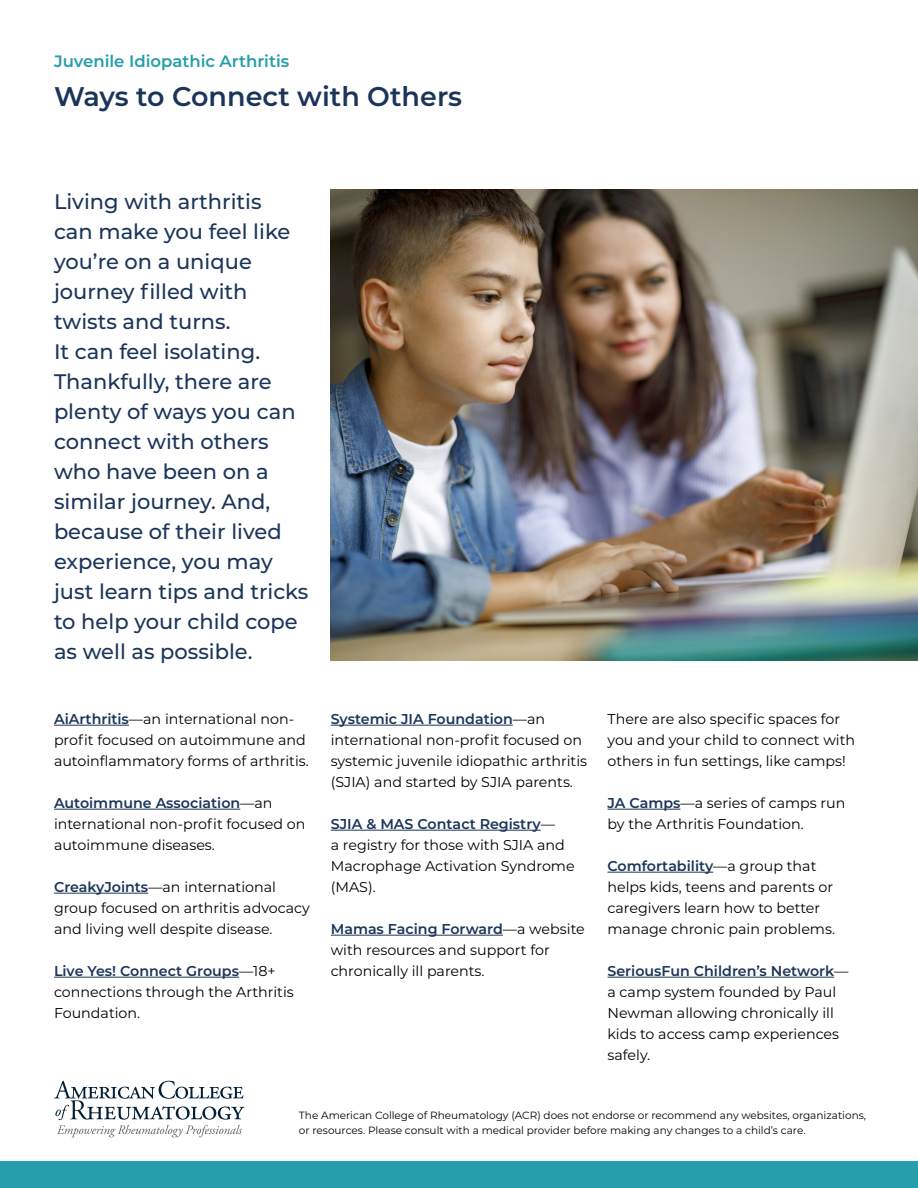
<style>
.page{position:relative;width:918px;height:1188px;background:#fff}
.page>*{position:absolute;margin:0;border:0;box-sizing:border-box;transform-origin:0 0}
.t1{font:600 27px "Montserrat";color:#1b355a}
.t2{font:500 21px/30px "Montserrat";color:#1b355a}
.t3{font:600 16.5px "Montserrat";color:#269eac}
.t4{font:14.25px/21px "Montserrat";color:#000}
.t5{font:10.5px/15px "Montserrat";color:#000}
.s1{font-weight:600;color:#1b355a}
</style>
<div class="page">
<svg style="left:54px;top:1081px;width:190px;height:56px"></svg>
<div style="left:0;top:1161px;width:918px;height:27px;background:#269eac"></div>
<hr style="left:54px;top:725px;width:75px;height:1px;background:#1b355a">
<hr style="left:54px;top:809px;width:186px;height:1px;background:#1b355a">
<hr style="left:54px;top:893px;width:94px;height:1px;background:#1b355a">
<hr style="left:54px;top:977px;width:185px;height:1px;background:#1b355a">
<hr style="left:331px;top:725px;width:182px;height:1px;background:#1b355a">
<hr style="left:331px;top:830px;width:210px;height:1px;background:#1b355a">
<hr style="left:331px;top:935px;width:172px;height:1px;background:#1b355a">
<hr style="left:608px;top:809px;width:72px;height:1px;background:#1b355a">
<hr style="left:608px;top:872px;width:105px;height:1px;background:#1b355a">
<hr style="left:608px;top:977px;width:226px;height:1px;background:#1b355a">
<img style="left:331px;top:189px;width:587px;height:472px">
<p class="t3" style="left:54px;top:49px;width:237px">Juvenile Idiopathic Arthritis</p>
<h1 class="t1" style="left:54px;top:78px;width:410px">Ways to Connect with Others</h1>
<p class="t2" style="left:54px;top:186px;width:256px">Living with arthritis<br>can make you feel like you’re on a unique journey filled with twists and turns.<br>It can feel isolating.<br>Thankfully, there are plenty of ways you can connect with others who have been on a similar journey. And, because of their lived experience, you may just learn tips and tricks to help your child cope as well as possible.</p>
<p class="t4" style="left:54px;top:708px;width:256px"><span class="s1">AiArthritis</span>—an international non&shy;profit focused on autoimmune and autoinflammatory forms of arthritis.</p>
<p class="t4" style="left:54px;top:792px;width:253px"><span class="s1">Autoimmune Association</span>—an international non-profit focused on autoimmune diseases.</p>
<p class="t4" style="left:54px;top:876px;width:257px"><span class="s1">CreakyJoints</span>—an international group focused on arthritis advocacy and living well despite disease.</p>
<p class="t4" style="left:54px;top:960px;width:241px"><span class="s1">Live Yes! Connect Groups</span>—18+ connections through the Arthritis<br>Foundation.</p>
<p class="t4" style="left:331px;top:708px;width:258px"><span class="s1">Systemic JIA Foundation</span>—an international non-profit focused on systemic juvenile idiopathic arthritis (SJIA) and started by SJIA parents.</p>
<p class="t4" style="left:331px;top:813px;width:246px"><span class="s1">SJIA &amp; MAS Contact Registry</span>—<br>a registry for those with SJIA and<br>Macrophage Activation Syndrome (MAS).</p>
<p class="t4" style="left:331px;top:918px;width:256px"><span class="s1">Mamas Facing Forward</span>—a website with resources and support for chronically ill parents.</p>
<p class="t4" style="left:608px;top:708px;width:249px">There are also specific spaces for you and your child to connect with others in fun settings, like camps!</p>
<p class="t4" style="left:608px;top:792px;width:240px"><span class="s1">JA Camps</span>—a series of camps run by the Arthritis Foundation.</p>
<p class="t4" style="left:608px;top:855px;width:229px"><span class="s1">Comfortability</span>—a group that helps kids, teens and parents or caregivers learn how to better manage chronic pain problems.</p>
<p class="t4" style="left:608px;top:960px;width:243px"><span class="s1">SeriousFun Children’s Network</span>— a camp system founded by Paul<br>Newman allowing chronically ill kids to access camp experiences safely.</p>
<p class="t5" style="left:299px;top:1108px;width:569px">The American College of Rheumatology (ACR) does not endorse or recommend any websites, organizations, or resources. Please consult with a medical provider before making any changes to a child’s care.</p>
</div>
